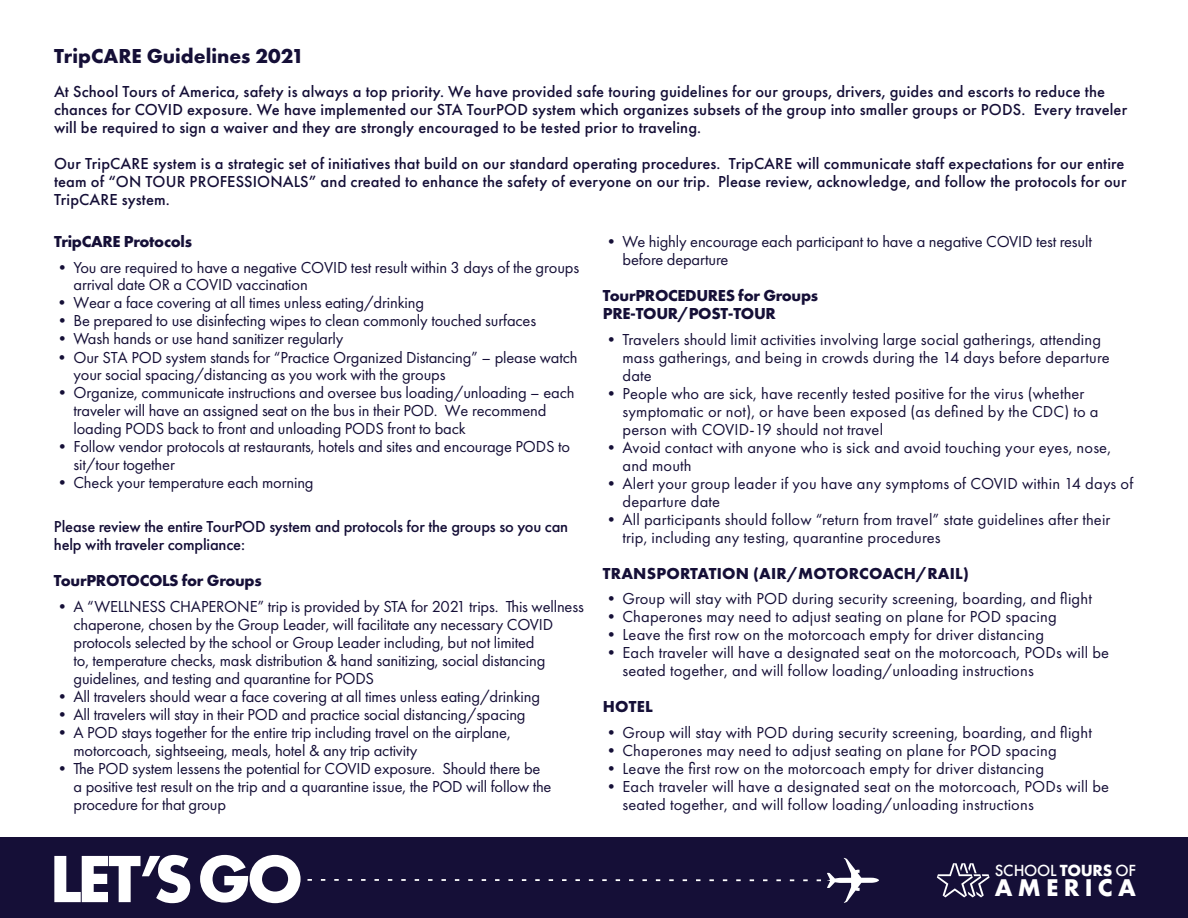
<style>
.page{position:relative;width:1188px;height:918px;background:#fff}
.page>*{position:absolute;margin:0;border:0;box-sizing:border-box;transform-origin:0 0}
.t1{font:700 69.3px "Futura PT";color:#fff}
.t2{font:700 22.2px "Futura";letter-spacing:.23em;color:#fff}
.t3{font:700 21px "Futura PT";color:#150f37}
.t4{font:16.5px/18px "Futura PT";letter-spacing:-.01em;color:#150f37}
.t5{font:16.5px/18px "Futura PT";letter-spacing:.01em;color:#150f37}
.t6{font:500 16.5px/18px "Futura PT";letter-spacing:.01em;color:#150f37}
.t7{font:500 16.5px/18px "Futura PT";letter-spacing:-.01em;color:#150f37}
.t8{font:700 16.5px "Futura PT";letter-spacing:-.02em;color:#150f37}
.t9{font:700 16.5px "Futura PT";letter-spacing:.01em;color:#150f37}
.t10{font:500 14.85px "Futura";letter-spacing:-.02em;color:#fff}
.s1{font-weight:700}
</style>
<div class="page">
<div style="left:0;top:837px;width:1188px;height:81px;background:#150f37"></div>
<svg style="left:827px;top:858px;width:52px;height:45px"></svg>
<svg style="left:308px;top:879px;width:513px;height:2px"></svg>
<svg style="left:937px;top:863px;width:53px;height:34px"></svg>
<p class="t3" style="left:54px;top:42px;width:252px">TripCARE Guidelines 2021</p>
<p class="t6" style="left:54px;top:82px;width:1075px">At School Tours of America, safety is always a top priority. We have provided safe touring guidelines for our groups, drivers, guides and escorts to reduce the chances for COVID exposure. We have implemented our STA TourPOD system which organizes subsets of the group into smaller groups or PODS. Every traveler will be required to sign a waiver and they are strongly encouraged to be tested prior to traveling.</p>
<p class="t6" style="left:54px;top:154px;width:1074px">Our TripCARE system is a strategic set of initiatives that build on our standard operating procedures. TripCARE will communicate staff expectations for our entire team of “ON TOUR PROFESSIONALS” and created to enhance the safety of everyone on our trip. Please review, acknowledge, and follow the protocols for our<br>TripCARE system.</p>
<p class="t8" style="left:54px;top:231px;width:140px">TripCARE Protocols</p>
<p class="t4" style="left:73px;top:258px;width:507px;line-height:17.5px;text-indent:-19px">• You are required to have a negative COVID test result within 3 days of the groups arrival date OR a COVID vaccination</p>
<p class="t4" style="left:54px;top:294px;width:372px">• Wear a face covering at all times unless eating/drinking</p>
<p class="t4" style="left:54px;top:312px;width:484px">• Be prepared to use disinfecting wipes to clean commonly touched surfaces</p>
<p class="t4" style="left:54px;top:330px;width:291px">• Wash hands or use hand sanitizer regularly</p>
<p class="t4" style="left:73px;top:348px;width:506px;line-height:17.5px;text-indent:-19px">• Our STA POD system stands for “Practice Organized Distancing” – please watch your social spacing/distancing as you work with the groups</p>
<p class="t4" style="left:73px;top:384px;width:502px;text-indent:-19px">• Organize, communicate instructions and oversee bus loading/unloading – each traveler will have an assigned seat on the bus in their POD. We recommend loading PODS back to front and unloading PODS front to back</p>
<p class="t4" style="left:74px;top:438px;width:498px;line-height:17.5px;text-indent:-20px">• Follow vendor protocols at restaurants, hotels and sites and encourage PODS to sit/tour together</p>
<p class="t4" style="left:54px;top:473px;width:261px">• Check your temperature each morning</p>
<p class="t7" style="left:54px;top:518px;width:516px">Please review the entire TourPOD system and protocols for the groups so you can help with traveler compliance:</p>
<p class="t8" style="left:54px;top:570px;width:209px">TourPROTOCOLS for Groups</p>
<p class="t4" style="left:74px;top:597px;width:512px;text-indent:-20px">• A “WELLNESS CHAPERONE” trip is provided by STA for 2021 trips. This wellness chaperone, chosen by the Group Leader, will facilitate any necessary COVID protocols selected by the school or Group Leader including, but not limited<br>to, temperature checks, mask distribution &amp; hand sanitizing, social distancing guidelines, and testing and quarantine for PODS</p>
<p class="t4" style="left:54px;top:687px;width:488px">• All travelers should wear a face covering at all times unless eating/drinking</p>
<p class="t4" style="left:54px;top:705px;width:473px">• All travelers will stay in their POD and practice social distancing/spacing</p>
<p class="t4" style="left:74px;top:723px;width:439px;text-indent:-20px">• A POD stays together for the entire trip including travel on the airplane, motorcoach, sightseeing, meals, hotel &amp; any trip activity</p>
<p class="t4" style="left:74px;top:759px;width:480px;text-indent:-20px">• The POD system lessens the potential for COVID exposure. Should there be a positive test result on the trip and a quarantine issue, the POD will follow the procedure for that group</p>
<p class="t4" style="left:622px;top:233px;width:471px;text-indent:-20px">• We highly encourage each participant to have a negative COVID test result before departure</p>
<p class="t8" style="left:603px;top:285px;width:217px">TourPROCEDURES for Groups</p>
<p class="t8" style="left:603px;top:303px;width:174px">PRE-TOUR/POST-TOUR</p>
<p class="t5" style="left:622px;top:330px;width:489px;text-indent:-20px">• Travelers should limit activities involving large social gatherings, attending mass gatherings, and being in crowds during the 14 days before departure date</p>
<p class="t5" style="left:622px;top:384px;width:478px;text-indent:-20px">• People who are sick, have recently tested positive for the virus (whether symptomatic or not), or have been exposed (as defined by the CDC) to a person with COVID-19 should not travel</p>
<p class="t5" style="left:622px;top:438px;width:490px;text-indent:-20px">• Avoid contact with anyone who is sick and avoid touching your eyes, nose, and mouth</p>
<p class="t5" style="left:622px;top:474px;width:512px;text-indent:-20px">• Alert your group leader if you have any symptoms of COVID within 14 days of departure date</p>
<p class="t5" style="left:622px;top:510px;width:490px;text-indent:-20px">• All participants should follow “return from travel” state guidelines after their trip, including any testing, quarantine procedures</p>
<p class="t9" style="left:603px;top:563px;width:367px">TRANSPORTATION (AIR/MOTORCOACH/RAIL)</p>
<p class="t5" style="left:603px;top:590px;width:490px">• Group will stay with POD during security screening, boarding, and flight</p>
<p class="t5" style="left:603px;top:608px;width:455px">• Chaperones may need to adjust seating on plane for POD spacing</p>
<p class="t5" style="left:603px;top:626px;width:443px">• Leave the first row on the motorcoach empty for driver distancing</p>
<p class="t5" style="left:622px;top:644px;width:488px;text-indent:-20px">• Each traveler will have a designated seat on the motorcoach, PODs will be seated together, and will follow loading/unloading instructions</p>
<p class="t8" style="left:603px;top:696px;width:51px">HOTEL</p>
<p class="t5" style="left:603px;top:723px;width:490px">• Group will stay with POD during security screening, boarding, and flight</p>
<p class="t5" style="left:603px;top:741px;width:455px">• Chaperones may need to adjust seating on plane for POD spacing</p>
<p class="t5" style="left:603px;top:759px;width:443px">• Leave the first row on the motorcoach empty for driver distancing</p>
<p class="t5" style="left:622px;top:777px;width:488px;text-indent:-20px">• Each traveler will have a designated seat on the motorcoach, PODs will be seated together, and will follow loading/unloading instructions</p>
<p class="t1" style="left:50px;top:834px;width:255px">LET’S GO</p>
<p class="t10" style="left:995px;top:860px;width:142px">SCHOOL <span class="s1">TOURS</span> OF</p>
<p class="t2" style="left:995px;top:871px;width:142px">AMERICA</p>
</div>
